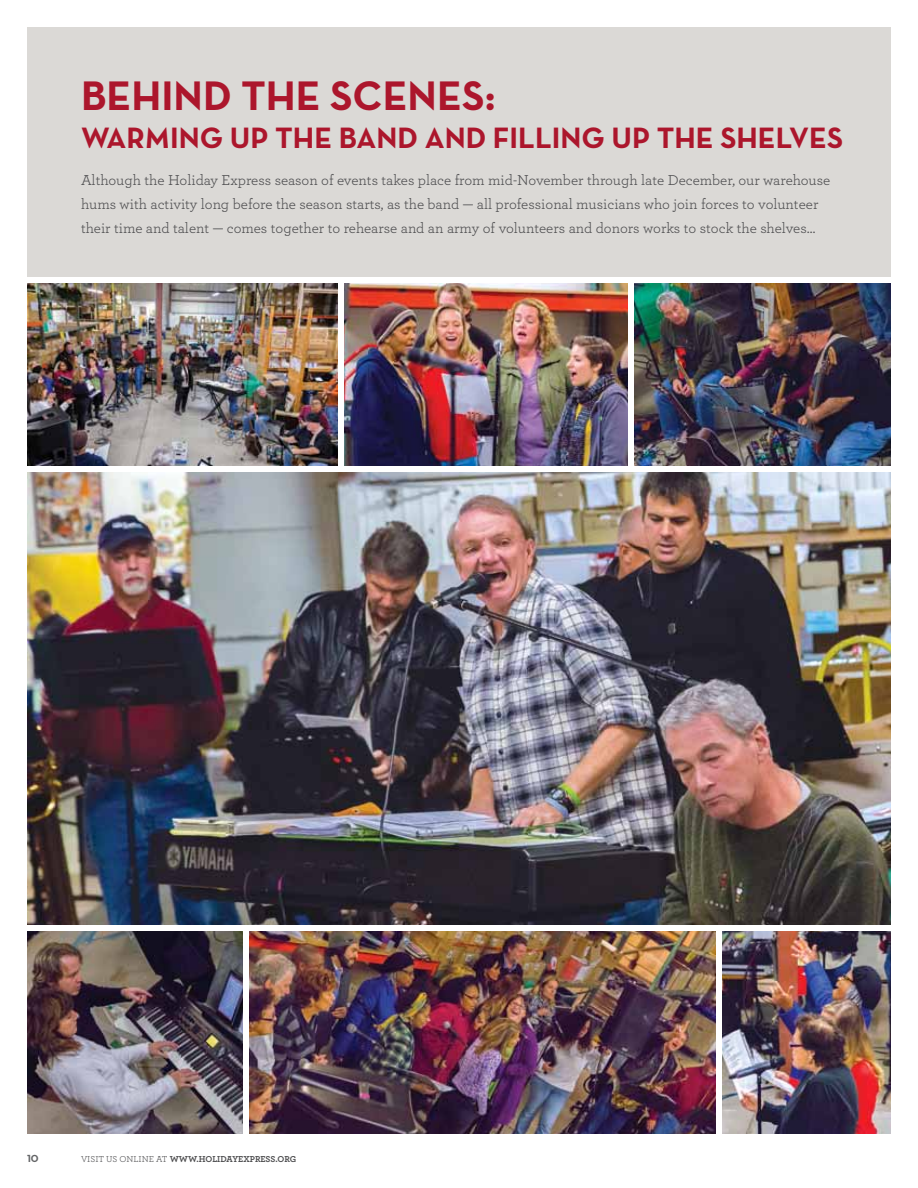
<style>
.page{position:relative;width:918px;height:1188px;background:#fff}
.page>*{position:absolute;margin:0;border:0;box-sizing:border-box;transform-origin:0 0}
.t1{font:42px "Neutra Text Bold Alt";color:#ac162c}
.t2{font:30px "Neutra Text Bold Alt";color:#ac162c}
.t3{font:15px/24px "Archer";color:#4d4d4f}
.t4{font:10.5px "Neutra Text Bold Alt";color:#636466}
.t5{font:700 9px "Archer";color:#4d4d4f}
.s1{font-weight:400}
</style>
<div class="page">
<div style="left:27px;top:27px;width:864px;height:250px;background:#dbd9d6"></div>
<img style="left:27px;top:932px;width:216px;height:202px">
<img style="left:250px;top:932px;width:466px;height:202px">
<img style="left:27px;top:472px;width:864px;height:453px">
<img style="left:634px;top:284px;width:257px;height:181px">
<img style="left:344px;top:284px;width:284px;height:182px">
<img style="left:722px;top:932px;width:169px;height:202px">
<img style="left:27px;top:284px;width:311px;height:182px">
<h1 class="t1" style="left:81px;top:70px;width:104px">BEHIND</h1>
<h1 class="t1" style="left:241px;top:70px;width:256px">THE SCENES:</h1>
<h2 class="t2" style="left:81px;top:119px;width:764px">WARMING UP THE BAND AND FILLING UP THE SHELVES</h2>
<p class="t3" style="left:81px;top:168px;width:751px">Although the Holiday Express season of events takes place from mid-November through late December, our warehouse hums with activity long before the season starts, as the band — all professional musicians who join forces to volunteer their time and talent — comes together to rehearse and an army of volunteers and donors works to stock the shelves…</p>
<p class="t4" style="left:27px;top:1152px;width:13px">10</p>
<p class="t5" style="left:81px;top:1151px;width:217px"><span class="s1">VISIT US ONLINE AT</span> WWW.HOLIDAYEXPRESS.ORG</p>
</div>
